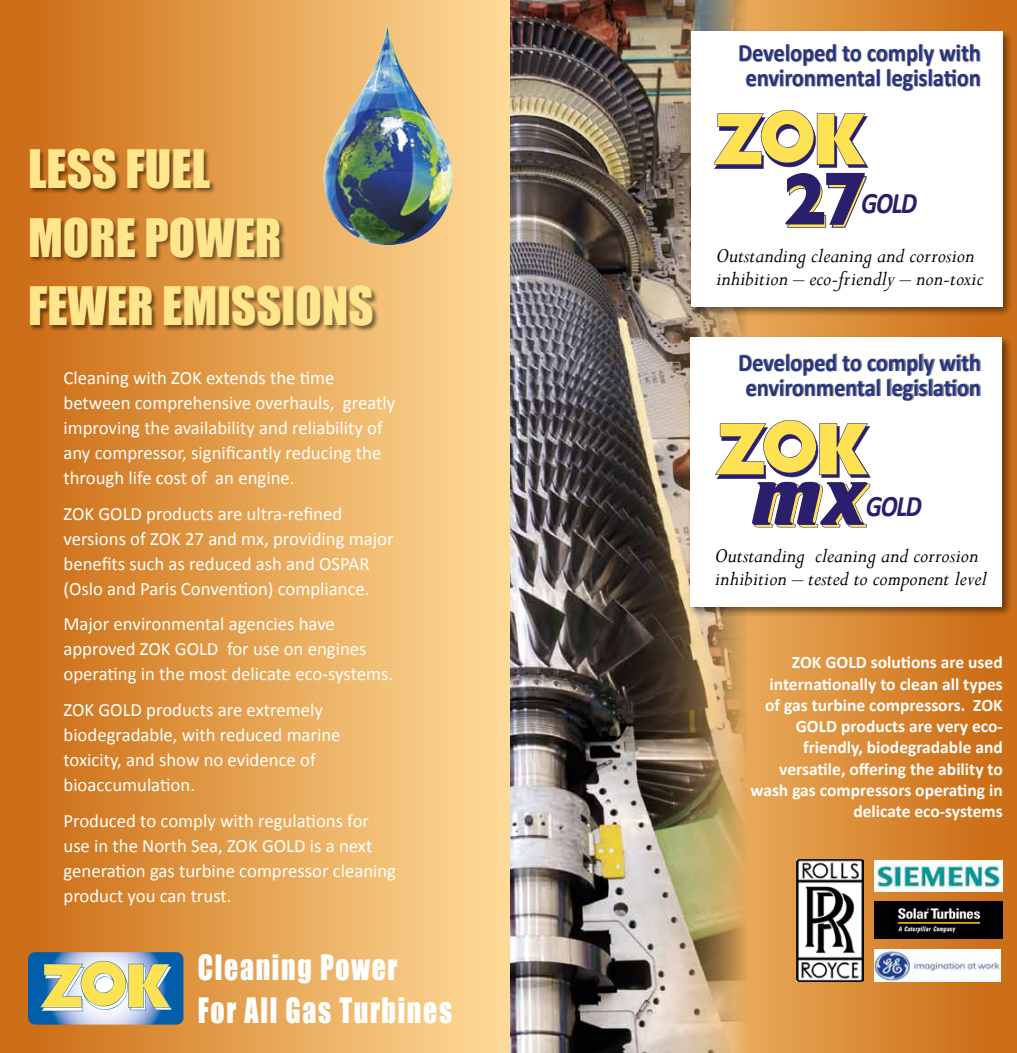
<style>
.page{position:relative;width:1017px;height:1053px;background:#fff}
.page>*{position:absolute;margin:0;border:0;box-sizing:border-box;transform-origin:0 0}
.t1{font:80.25px "Crillee Bold Italic Let Plain";color:#291f6c}
.t2{font:700 73px "Gill Sans";color:#291f6c}
.t3{font:48.62px/68.5px "Impact";color:#ffe58c}
.t4{font:32.12px/43.2px "Impact";letter-spacing:.06em;color:#fff;scale:.87 1}
.t5{font:italic 700 29.88px "Calibri";letter-spacing:-.05em;color:#291f6c;scale:.85 1}
.t6{font:700 25px/25px "Calibri";color:#283583;scale:.89 1}
.t7{font:italic 22.5px/22.5px "Perpetua";color:#000}
.t8{font:18.75px/25px "Calibri";color:#fff}
.t9{font:700 17.5px/21.2px "Calibri";color:#fff;text-align:right}
</style>
<div class="page">
<svg style="left:746px;top:0;width:271px;height:1052px;background:#d88834"></svg>
<img style="left:509px;top:0;width:237px;height:1052px">
<div style="left:0;top:0;width:509px;height:1052px;background:linear-gradient(to right,#cc690e,#f7d99a)"></div>
<img style="left:339px;top:25px;width:49px;height:104px">
<svg style="left:28px;top:952px;width:155px;height:72px;background:#9db5a6"></svg>
<div style="left:29px;top:148px;width:350px;height:184px;background:#000;opacity:.5"></div>
<div style="left:688px;top:28px;width:325px;height:289px;background:#000;opacity:.5"></div>
<div style="left:691px;top:32px;width:312px;height:275px;background:#fff"></div>
<div style="left:740px;top:44px;width:241px;height:47px;background:#000;opacity:.5"></div>
<div style="left:687px;top:334px;width:326px;height:283px;background:#000;opacity:.5"></div>
<div style="left:690px;top:337px;width:312px;height:270px;background:#fff"></div>
<svg style="left:715px;top:420px;width:156px;height:108px"></svg>
<svg style="left:715px;top:110px;width:153px;height:118px"></svg>
<div style="left:740px;top:353px;width:240px;height:48px;background:#000;opacity:.5"></div>
<div style="left:874px;top:860px;width:129px;height:31px;background:#fff"></div>
<img style="left:874px;top:861px;width:129px;height:29px">
<img style="left:797px;top:859px;width:66px;height:122px">
<img style="left:874px;top:901px;width:128px;height:37px">
<img style="left:874px;top:949px;width:126px;height:32px">
<h3 class="t3" style="left:28px;top:134px;width:347px">LESS FUEL<br>MORE POWER<br>FEWER EMISSIONS</h3>
<p class="t8" style="left:63px;top:364px;width:333px">Cleaning with ZOK extends the time between comprehensive overhauls, greatly improving the availability and reliability of any compressor, significantly reducing the through life cost of an engine.</p>
<p class="t8" style="left:63px;top:500px;width:332px">ZOK GOLD products are ultra-refined versions of ZOK 27 and mx, providing major benefits such as reduced ash and OSPAR (Oslo and Paris Convention) compliance.</p>
<p class="t8" style="left:63px;top:610px;width:331px">Major environmental agencies have approved ZOK GOLD for use on engines operating in the most delicate eco-systems.</p>
<p class="t8" style="left:63px;top:696px;width:279px">ZOK GOLD products are extremely biodegradable, with reduced marine toxicity, and show no evidence of bioaccumulation.</p>
<p class="t8" style="left:63px;top:807px;width:334px">Produced to comply with regulations for use in the North Sea, ZOK GOLD is a next generation gas turbine compressor cleaning product you can trust.</p>
<h3 class="t4" style="left:198px;top:944px;width:294px">CLEANING POWER<br>FOR ALL GAS TURBINES</h3>
<h3 class="t6" style="left:738px;top:39px;width:274px">Developed to comply with environmental legislation</h3>
<h2 class="t2" style="left:783px;top:156px;width:45px">2</h2>
<h3 class="t5" style="left:861px;top:184px;width:67px">GOLD</h3>
<p class="t7" style="left:716px;top:244px;width:269px">Outstanding cleaning and corrosion inhibition – eco-friendly – non-toxic</p>
<h3 class="t6" style="left:738px;top:348px;width:274px">Developed to comply with environmental legislation</h3>
<h1 class="t1" style="left:752px;top:452px;width:116px">mx</h1>
<h3 class="t5" style="left:866px;top:487px;width:67px">GOLD</h3>
<p class="t7" style="left:715px;top:543px;width:273px">Outstanding cleaning and corrosion inhibition – tested to component level</p>
<p class="t9" style="left:750px;top:651px;width:254px">ZOK GOLD solutions are used internationally to clean all types of gas turbine compressors. ZOK<br>GOLD products are very eco&shy;friendly, biodegradable and versatile, offering the ability to wash gas compressors operating in delicate eco-systems</p>
</div>
